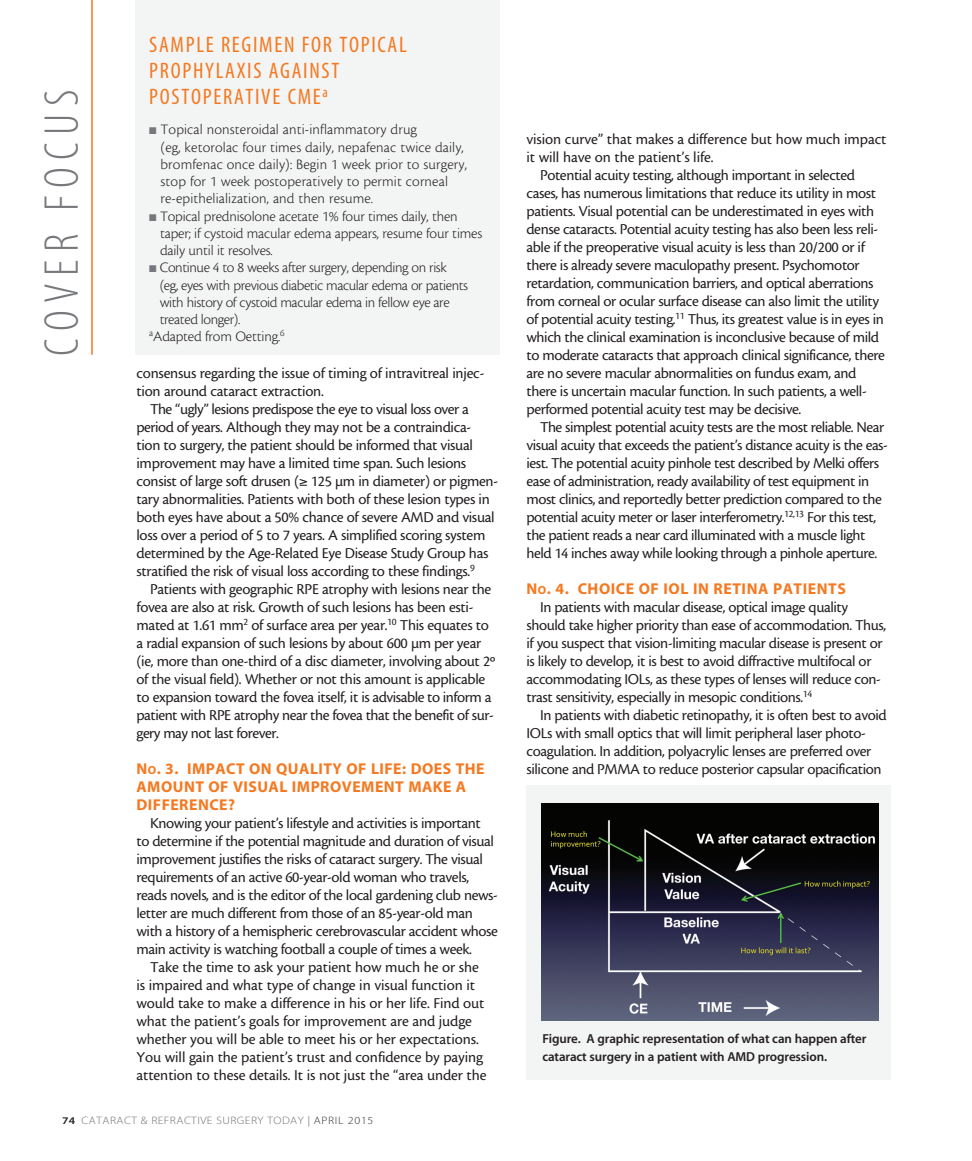
<style>
.page{position:relative;width:972px;height:1161px;background:#fff}
.page>*{position:absolute;margin:0;border:0;box-sizing:border-box;transform-origin:0 0}
.t1{font:49.2px "Myriad MM 215 300";letter-spacing:.15em;color:#76787b}
.sidebar_h1{font:22.5px/26.2px "Myriad MM 400 300";letter-spacing:.075em;color:#f47921}
.body{font:15.75px/18px "Cronos MM 408 10";letter-spacing:-.025em;color:#231f20}
.body-2{font:15.75px/18px "Cronos MM 408 10";letter-spacing:-.005em;color:#231f20}
.subhead{font:15.75px/18px "Myriad MM 700 600";letter-spacing:.03em;color:#f47921}
.table_body{font:15px/17.2px "Cronos MM 250 10";letter-spacing:-.01em;color:#231f20}
.table_body-2{font:15px/17.2px "Cronos MM 250 10";letter-spacing:.01em;color:#231f20}
.t2{font:13.05px/18px "Myriad MM 565 600";letter-spacing:-.01em;color:#231f20}
.t3{font:10.8px "Myriad MM 215 600";letter-spacing:.04em;color:#6c6d70;scale:1.11 1}
.s1{color:#76787b}
.s2{font-family:"Myriad MM SC750 700 600";font-size:11.85px}
.s3{font-family:"Myriad MM 565 600";font-size:10.2px;color:#231f20}
.s4{font-family:"Myriad MM 400 600";color:#939598}
.s5{color:#312f30}
</style>
<div class="page">
<hr style="left:91px;top:0;width:2px;height:355px;background:#f47921">
<div style="left:136px;top:0;width:364px;height:355px;background:#f3f4f4"></div>
<div style="left:526px;top:786px;width:365px;height:294px;background:#f3f4f4"></div>
<img style="left:541px;top:803px;width:338px;height:217px">
<h1 class="t1" style="left:38px;top:356px;width:268px;rotate:-90deg">COVER FOCUS</h1>
<p class="sidebar_h1" style="left:149px;top:32px;width:259px">SAMPLE REGIMEN FOR TOPICAL<br>PROPHYLAXIS AGAINST<br>POSTOPERATIVE CME<sup>a</sup></p>
<p class="table_body-2" style="left:161px;top:121px;width:308px;text-indent:-11px"><span class="s1">■</span> Topical nonsteroidal anti-inflammatory drug<br>(eg, ketorolac four times daily, nepafenac twice daily, bromfenac once daily): Begin 1 week prior to surgery, stop for 1 week postoperatively to permit corneal re-epithelialization, and then resume.</p>
<p class="table_body" style="left:160px;top:208px;width:324px;text-indent:-11px"><span class="s1">■</span> Topical prednisolone acetate 1% four times daily, then taper; if cystoid macular edema appears, resume four times daily until it resolves.</p>
<p class="table_body" style="left:160px;top:259px;width:310px;text-indent:-10px"><span class="s1">■</span> Continue 4 to 8 weeks after surgery, depending on risk (eg, eyes with previous diabetic macular edema or patients with history of cystoid macular edema in fellow eye are treated longer).</p>
<p class="table_body" style="left:149px;top:328px;width:137px"><sup>a</sup>Adapted from Oetting.<sup>6</sup></p>
<p class="body" style="left:136px;top:364px;width:349px">consensus regarding the issue of timing of intravitreal injec&shy;tion around cataract extraction.</p>
<p class="body" style="left:136px;top:400px;width:363px;text-indent:14px">The “ugly” lesions predispose the eye to visual loss over a period of years. Although they may not be a contraindica&shy;tion to surgery, the patient should be informed that visual improvement may have a limited time span. Such lesions consist of large soft drusen (≥ 125 µm in diameter) or pigmen&shy;tary abnormalities. Patients with both of these lesion types in both eyes have about a 50% chance of severe AMD and visual loss over a period of 5 to 7 years. A simplified scoring system determined by the Age-Related Eye Disease Study Group has stratified the risk of visual loss according to these findings.<sup>9</sup></p>
<p class="body" style="left:136px;top:580px;width:361px;text-indent:14px">Patients with geographic RPE atrophy with lesions near the fovea are also at risk. Growth of such lesions has been esti&shy;mated at 1.61 mm<sup>2</sup> of surface area per year.<sup>10</sup> This equates to a radial expansion of such lesions by about 600 µm per year (ie, more than one-third of a disc diameter, involving about 2º of the visual field). Whether or not this amount is applicable to expansion toward the fovea itself, it is advisable to inform a patient with RPE atrophy near the fovea that the benefit of sur&shy;gery may not last forever.</p>
<p class="subhead" style="left:136px;top:761px;width:350px">N<span class="s2">o</span>. 3. IMPACT ON QUALITY OF LIFE: DOES THE<br>AMOUNT OF VISUAL IMPROVEMENT MAKE A<br>DIFFERENCE?</p>
<p class="body" style="left:136px;top:814px;width:363px;text-indent:14px">Knowing your patient’s lifestyle and activities is important<br>to determine if the potential magnitude and duration of visual improvement justifies the risks of cataract surgery. The visual requirements of an active 60-year-old woman who travels, reads novels, and is the editor of the local gardening club news&shy;letter are much different from those of an 85-year-old man with a history of a hemispheric cerebrovascular accident whose main activity is watching football a couple of times a week.</p>
<p class="body-2" style="left:136px;top:958px;width:352px;text-indent:14px">Take the time to ask your patient how much he or she is impaired and what type of change in visual function it would take to make a difference in his or her life. Find out what the patient’s goals for improvement are and judge whether you will be able to meet his or her expectations.<br>You will gain the patient’s trust and confidence by paying attention to these details. It is not just the “area under the</p>
<p class="t3" style="left:62px;top:1115px;width:282px"><span class="s3">74</span> CATARACT &amp; REFRACTIVE SURGERY TODAY <span class="s4">|</span> <span class="s5">APRIL 2015</span></p>
<p class="body-2" style="left:526px;top:130px;width:362px">vision curve” that makes a difference but how much impact it will have on the patient’s life.</p>
<p class="body" style="left:526px;top:166px;width:360px;text-indent:14px">Potential acuity testing, although important in selected cases, has numerous limitations that reduce its utility in most patients. Visual potential can be underestimated in eyes with dense cataracts. Potential acuity testing has also been less reli&shy;able if the preoperative visual acuity is less than 20/200 or if there is already severe maculopathy present. Psychomotor retardation, communication barriers, and optical aberrations from corneal or ocular surface disease can also limit the utility of potential acuity testing.<sup>11</sup> Thus, its greatest value is in eyes in which the clinical examination is inconclusive because of mild to moderate cataracts that approach clinical significance, there are no severe macular abnormalities on fundus exam, and there is uncertain macular function. In such patients, a well&shy;performed potential acuity test may be decisive.</p>
<p class="body" style="left:526px;top:418px;width:363px;text-indent:14px">The simplest potential acuity tests are the most reliable. Near visual acuity that exceeds the patient’s distance acuity is the eas&shy;iest. The potential acuity pinhole test described by Melki offers ease of administration, ready availability of test equipment in most clinics, and reportedly better prediction compared to the potential acuity meter or laser interferometry.<sup>12,13</sup> For this test, the patient reads a near card illuminated with a muscle light held 14 inches away while looking through a pinhole aperture.</p>
<p class="subhead" style="left:526px;top:581px;width:321px">N<span class="s2">o</span>. 4. CHOICE OF IOL IN RETINA PATIENTS</p>
<p class="body" style="left:526px;top:598px;width:361px;text-indent:14px">In patients with macular disease, optical image quality should take higher priority than ease of accommodation. Thus, if you suspect that vision-limiting macular disease is present or is likely to develop, it is best to avoid diffractive multifocal or accommodating IOLs, as these types of lenses will reduce con&shy;trast sensitivity, especially in mesopic conditions.<sup>14</sup></p>
<p class="body" style="left:526px;top:706px;width:362px;text-indent:14px">In patients with diabetic retinopathy, it is often best to avoid IOLs with small optics that will limit peripheral laser photo&shy;coagulation. In addition, polyacrylic lenses are preferred over silicone and PMMA to reduce posterior capsular opacification</p>
<p class="t2" style="left:542px;top:1030px;width:326px">Figure. A graphic representation of what can happen after cataract surgery in a patient with AMD progression.</p>
</div>
